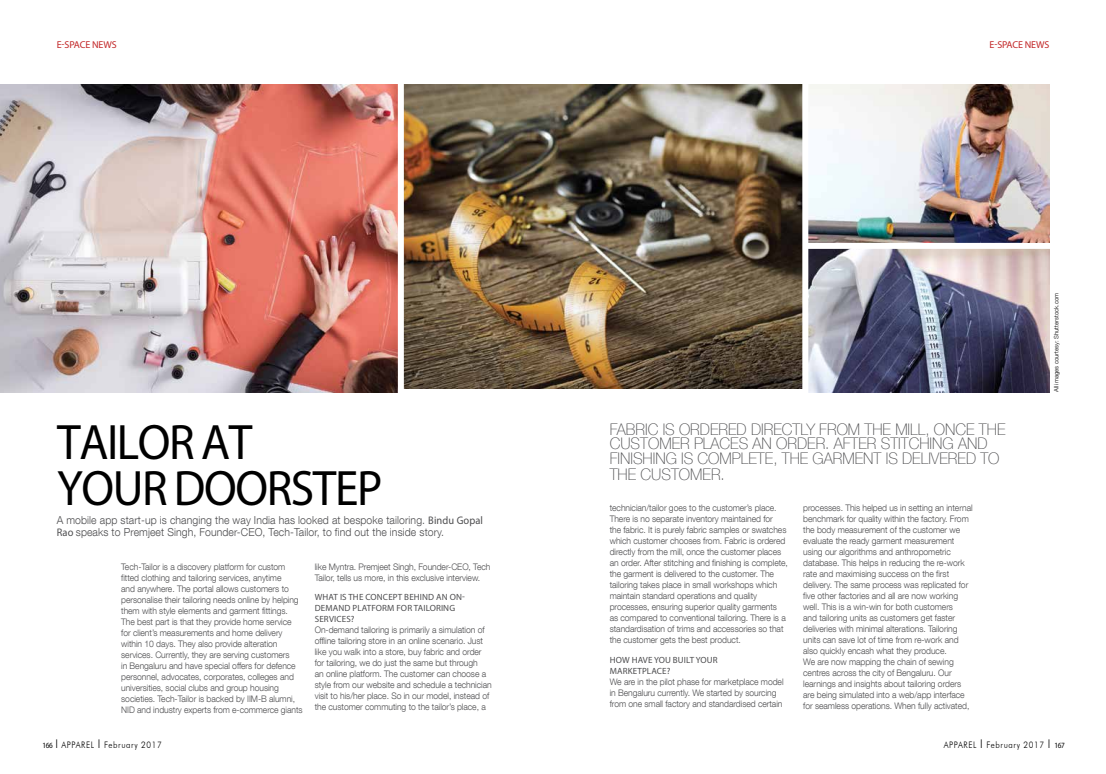
<style>
.page{position:relative;width:1106px;height:774px;background:#fff}
.page>*{position:absolute;margin:0;border:0;box-sizing:border-box;transform-origin:0 0}
.t1{font:50px/46px "Myriad Pro";letter-spacing:-.03em;color:#000;scale:.95 1}
.t2{font:100 16px/15px "Helvetica Neue LT Com";color:#4d4d4f;scale:.95 1}
.t3{font:300 11px/12px "Helvetica Neue LT Com";letter-spacing:.01em;color:#4d4d4f;scale:.95 1}
.t4{font:10px "Myriad Pro";letter-spacing:-.01em;color:#c22728}
.t5{font:300 9px/11px "Helvetica Neue LT Com";letter-spacing:-.005em;color:#4d4d4f;scale:.95 1}
.t6{font:9px/11px "Myriad Pro";letter-spacing:.015em;color:#4d4d4f}
.t7{font:300 9px "Futura BT";letter-spacing:.075em;color:#000;scale:.9 1}
.t8{font:300 6px "Helvetica Neue LT Com";color:#000}
.s1{font-family:"Myriad Pro";font-weight:400}
.s2{font-family:"Myriad Pro";font-weight:400;font-size:8px}
.s3{font-size:12px}
</style>
<div class="page">
<img style="left:404px;top:84px;width:398px;height:304px">
<img style="left:0;top:84px;width:398px;height:308px">
<img style="left:808px;top:84px;width:241px;height:308px">
<div style="left:805px;top:243px;width:259px;height:6px;background:#fff"></div>
<p class="t4" style="left:57px;top:39px;width:61px">E-SPACE NEWS</p>
<p class="t4" style="left:989px;top:39px;width:61px">E-SPACE NEWS</p>
<h1 class="t1" style="left:57px;top:418px;width:344px">TAILOR AT<br>YOUR DOORSTEP</h1>
<p class="t3" style="left:57px;top:514px;width:450px">A mobile app start-up is changing the way India has looked at bespoke tailoring. <span class="s1">BINDU GOPAL<br>RAO</span> speaks to Premjeet Singh, Founder-CEO, Tech-Tailor, to find out the inside story.</p>
<p class="t5" style="left:121px;top:561px;width:192px">Tech-Tailor is a discovery platform for custom fitted clothing and tailoring services, anytime<br>and anywhere. The portal allows customers to personalise their tailoring needs online by helping them with style elements and garment fittings.<br>The best part is that they provide home service for client’s measurements and home delivery within 10 days. They also provide alteration services. Currently, they are serving customers<br>in Bengaluru and have special offers for defence personnel, advocates, corporates, colleges and universities, social clubs and group housing societies. Tech-Tailor is backed by IIM-B alumni, NID and industry experts from e-commerce giants</p>
<p class="t5" style="left:315px;top:561px;width:186px">like Myntra. Premjeet Singh, Founder-CEO, Tech<br>Tailor, tells us more, in this exclusive interview.</p>
<p class="t6" style="left:315px;top:592px;width:152px">WHAT IS THE CONCEPT BEHIND AN ON-<br>DEMAND PLATFORM FOR TAILORING<br>SERVICES?</p>
<p class="t5" style="left:315px;top:624px;width:188px">On-demand tailoring is primarily a simulation of offline tailoring store in an online scenario. Just like you walk into a store, buy fabric and order for tailoring, we do just the same but through<br>an online platform. The customer can choose a style from our website and schedule a technician visit to his/her place. So in our model, instead of the customer commuting to the tailor’s place, a</p>
<h2 class="t2" style="left:609px;top:421px;width:418px">FABRIC IS ORDERED DIRECTLY FROM THE MILL, ONCE THE<br>CUSTOMER PLACES AN ORDER. AFTER</h2>
<h2 class="t2" style="left:880px;top:436px;width:9px">STITCHIN</h2>
<h2 class="t2" style="left:942px;top:436px;width:28px">G AND</h2>
<h2 class="t2" style="left:609px;top:451px;width:9px">FINISHIN</h2>
<h2 class="t2" style="left:665px;top:451px;width:45px">G IS COMPLETE</h2>
<h2 class="t2" style="left:773px;top:451px;width:20px">, THE</h2>
<h2 class="t2" style="left:812px;top:451px;width:24px">GARMENT</h2>
<h2 class="t2" style="left:885px;top:451px;width:26px">IS DELI</h2>
<h2 class="t2" style="left:931px;top:451px;width:20px">VERED</h2>
<h2 class="t2" style="left:980px;top:451px;width:11px">TO</h2>
<h2 class="t2" style="left:609px;top:466px;width:11px">THE</h2>
<h2 class="t2" style="left:640px;top:466px;width:12px">CUSTOMER</h2>
<h2 class="t2" style="left:720px;top:466px;width:6px">.</h2>
<p class="t5" style="left:609px;top:502px;width:189px">technician/tailor goes to the customer’s place.<br>There is no separate inventory maintained for<br>the fabric. It is purely fabric samples or swatches which customer chooses from. Fabric is ordered directly from the mill, once the customer places an order. After stitching and finishing is complete, the garment is delivered to the customer. The tailoring takes place in small workshops which maintain standard operations and quality processes, ensuring superior quality garments<br>as compared to conventional tailoring. There is a standardisation of trims and accessories so that the customer gets the best product.</p>
<p class="t6" style="left:610px;top:654px;width:109px">HOW HAVE YOU BUILT YOUR<br>MARKETPLACE?</p>
<p class="t5" style="left:609px;top:676px;width:184px">We are in the pilot phase for marketplace model in Bengaluru currently. We started by sourcing from one small factory and standardised certain</p>
<p class="t5" style="left:803px;top:502px;width:180px">processes. This helped us in setting an internal benchmark for quality within the factory. From the body measurement of the customer we evaluate the ready garment measurement using our algorithms and anthropometric database. This helps in reducing the re-work rate and maximising success on the first delivery. The same process was replicated for five other factories and all are now working well. This is a win-win for both customers<br>and tailoring units as customers get faster deliveries with minimal alterations. Tailoring units can save lot of time from re-work and also quickly encash what they produce.<br>We are now mapping the chain of sewing centres across the city of Bengaluru. Our learnings and insights about tailoring orders are being simulated into a web/app interface for seamless operations. When fully activated,</p>
<p class="t8" style="left:1052px;top:392px;width:101px;rotate:-90deg">All images courtesy: Shutterstock.com</p>
<p class="t7" style="left:43px;top:739px;width:134px"><span class="s2">166</span> <span class="s3">I</span> APPAREL <span class="s3">I</span> February 2017</p>
<p class="t7" style="left:943px;top:739px;width:136px">APPAREL <span class="s3">I</span> February 2017 <span class="s3">I</span> <span class="s2">167</span></p>
</div>
